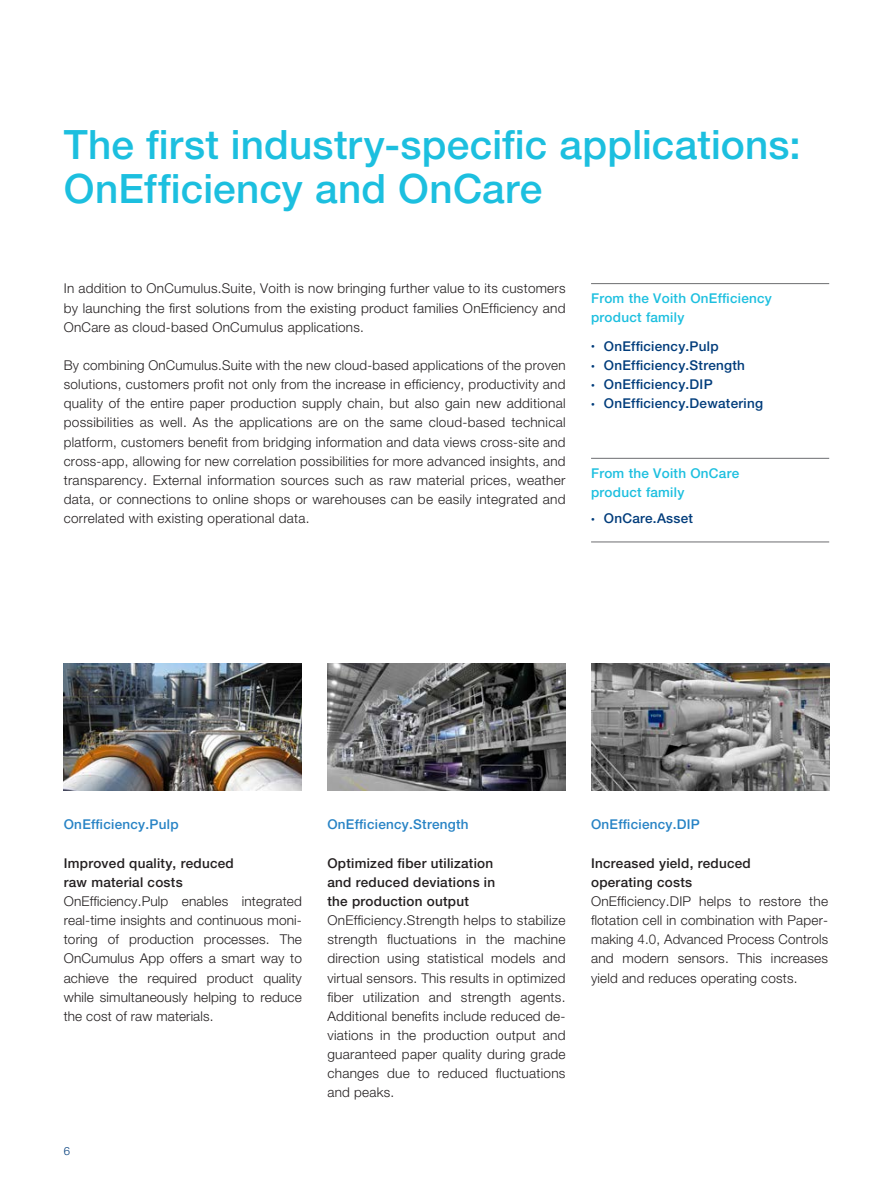
<style>
.page{position:relative;width:893px;height:1191px;background:#fff}
.page>*{position:absolute;margin:0;border:0;box-sizing:border-box;transform-origin:0 0}
.t1{font:500 40.5px/44.5px "Helvetica Neue LT Pro";letter-spacing:.005em;color:#1cbfdf}
.t2{font:300 13.5px/19.2px "Helvetica Neue LT Pro";letter-spacing:.02em;color:#231f20;text-align:justify}
.t3{font:500 13.5px/19.2px "Helvetica Neue LT Pro";letter-spacing:.02em;color:#231f20}
.t4{font:500 13.5px "Helvetica Neue LT Pro";letter-spacing:.02em;color:#013c7b}
.t5{font:500 13.5px/19.2px "Helvetica Neue LT Pro";letter-spacing:.02em;color:#1cbfdf}
.t6{font:500 13.5px "Helvetica Neue LT Pro";letter-spacing:.02em;color:#2783c5}
.t7{font:300 11.25px "Helvetica Neue LT Pro";color:#013c7b}
.s1{font-size:7.5px}
</style>
<div class="page">
<hr style="left:591px;top:283px;width:238px;height:1px;background:#6c6d70">
<hr style="left:591px;top:458px;width:238px;height:1px;background:#6c6d70">
<hr style="left:591px;top:541px;width:238px;height:1px;background:#6c6d70">
<img style="left:64px;top:663px;width:238px;height:127px">
<img style="left:327px;top:663px;width:239px;height:127px">
<img style="left:591px;top:663px;width:238px;height:127px">
<h1 class="t1" style="left:64px;top:121px;width:738px">The first industry-specific applications:<br>OnEfficiency and OnCare</h1>
<p class="t2" style="left:64px;top:279px;width:503px">In addition to OnCumulus.Suite, Voith is now bringing further value to its customers by launching the first solutions from the existing product families OnEfficiency and OnCare as cloud-based OnCumulus applications.</p>
<p class="t2" style="left:64px;top:355px;width:503px">By combining OnCumulus.Suite with the new cloud-based applications of the proven solutions, customers profit not only from the increase in efficiency, productivity and quality of the entire paper production supply chain, but also gain new additional possibilities as well. As the applications are on the same cloud-based technical platform, customers benefit from bridging information and data views cross-site and cross-app, allowing for new correlation possibilities for more advanced insights, and transparency. External information sources such as raw material prices, weather data, or connections to online shops or warehouses can be easily integrated and correlated with existing operational data.</p>
<p class="t5" style="left:591px;top:288px;width:182px">From the Voith OnEfficiency product family</p>
<p class="t4" style="left:591px;top:338px;width:129px"><span class="s1">•</span> OnEfficiency.Pulp</p>
<p class="t4" style="left:591px;top:357px;width:155px"><span class="s1">•</span> OnEfficiency.Strength</p>
<p class="t4" style="left:591px;top:376px;width:123px"><span class="s1">•</span> OnEfficiency.DIP</p>
<p class="t4" style="left:591px;top:395px;width:174px"><span class="s1">•</span> OnEfficiency.Dewatering</p>
<p class="t5" style="left:591px;top:463px;width:150px">From the Voith OnCare product family</p>
<p class="t4" style="left:591px;top:510px;width:104px"><span class="s1">•</span> OnCare.Asset</p>
<p class="t6" style="left:64px;top:816px;width:116px">OnEfficiency.Pulp</p>
<p class="t3" style="left:64px;top:853px;width:172px">Improved quality, reduced raw material costs</p>
<p class="t2" style="left:64px;top:891px;width:240px">OnEfficiency.Pulp enables integrated real-time insights and continuous moni&shy;toring of production processes. The OnCumulus App offers a smart way to achieve the required product quality while simultaneously helping to reduce the cost of raw materials.</p>
<p class="t7" style="left:64px;top:1144px;width:8px">6</p>
<p class="t6" style="left:327px;top:816px;width:143px">OnEfficiency.Strength</p>
<p class="t3" style="left:327px;top:853px;width:169px">Optimized fiber utilization and reduced deviations in the production output</p>
<p class="t2" style="left:327px;top:910px;width:240px">OnEfficiency.Strength helps to stabilize strength fluctuations in the machine direction using statistical models and virtual sensors. This results in optimized fiber utilization and strength agents.<br>Additional benefits include reduced de&shy;viations in the production output and guaranteed paper quality during grade changes due to reduced fluctuations and peaks.</p>
<p class="t6" style="left:591px;top:816px;width:110px">OnEfficiency.DIP</p>
<p class="t3" style="left:591px;top:853px;width:161px">Increased yield, reduced operating costs</p>
<p class="t2" style="left:591px;top:891px;width:239px">OnEfficiency.DIP helps to restore the flotation cell in combination with Paper&shy;making 4.0, Advanced Process Controls and modern sensors. This increases yield and reduces operating costs.</p>
</div>
